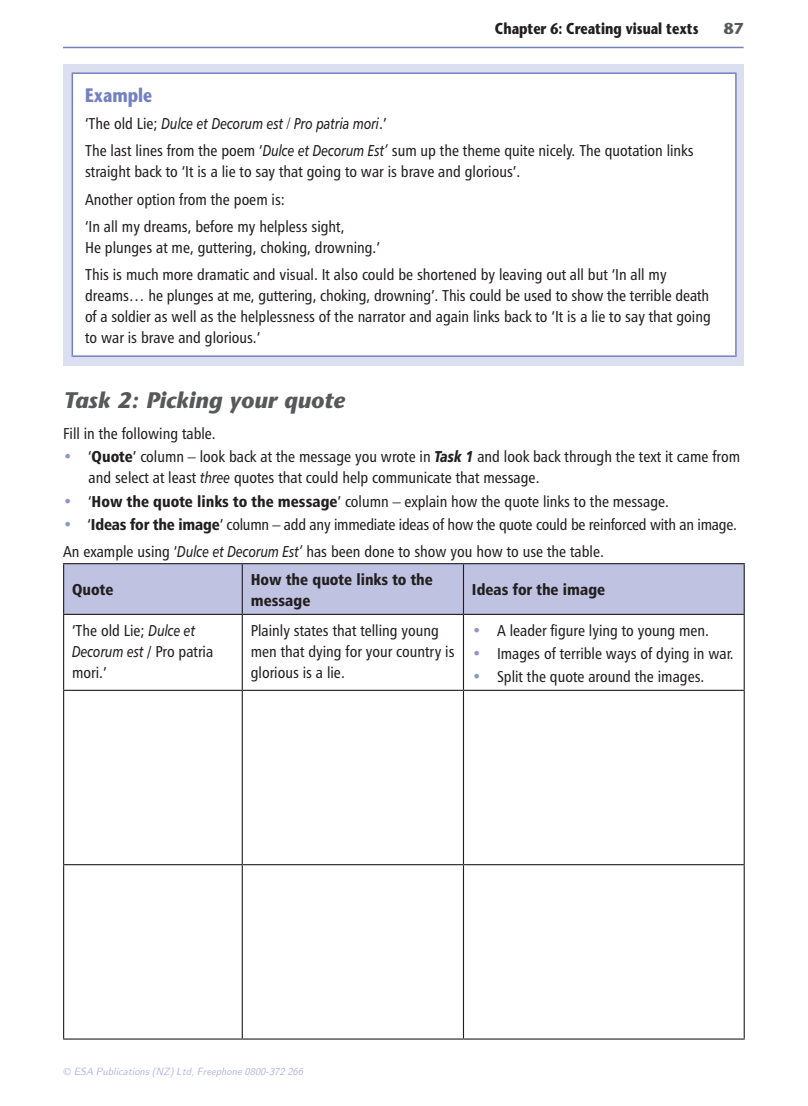
<style>
.page{position:relative;width:808px;height:1106px;background:#fff}
.page>*{position:absolute;margin:0;border:0;box-sizing:border-box;transform-origin:0 0}
.t1{font:italic 700 22.5px "Stone Sans";color:#57585a}
.t2{font:700 19.5px "Stone Sans";color:#7481bf;scale:.8 1}
.t3{font:15.75px/21px "Humanist 777 BT Roman Condensed B";color:#231f20}
.t4{font:15.75px "Humanist 777 BT Italic B";color:#231f20;scale:.8 1}
.t5{font:15.75px/21px "Humanist 777 BT Black Condensed B";color:#231f20}
.t6{font:700 15.75px "Stone Sans";color:#231f20;scale:.8 1}
.t7{font:700 15.75px "Stone Sans";color:#57585a}
.t8{font:italic 10.5px "Nova";color:#b1b6db}
.s1{font-family:"Humanist 777 BT Roman Condensed B"}
.s2{font-family:"Humanist 777 BT Italic B"}
.s3{color:#8c94c9}
.s4{font-family:"Humanist 777 BT Black Condensed B"}
.s5{font-family:"Humanist 777 BT Black Italic B"}
</style>
<div class="page">
<hr style="left:63px;top:47px;width:680px;height:1px;background:#7481bf">
<div style="left:63px;top:64px;width:680px;height:301px;background:#dcdff0"></div>
<div style="left:72px;top:73px;width:664px;height:283px;background:#fff"></div>
<hr style="left:72px;top:72px;width:664px;height:2px;background:#7481bf">
<hr style="left:72px;top:74px;width:1px;height:281px;background:#7481bf">
<hr style="left:735px;top:74px;width:1px;height:281px;background:#7481bf">
<hr style="left:72px;top:355px;width:664px;height:2px;background:#7481bf">
<div style="left:64px;top:564px;width:679px;height:50px;background:#bfc2e1"></div>
<hr style="left:242px;top:564px;width:1px;height:50px;background:#231f20">
<hr style="left:463px;top:564px;width:1px;height:50px;background:#231f20">
<hr style="left:242px;top:615px;width:1px;height:75px;background:#231f20">
<hr style="left:463px;top:615px;width:1px;height:75px;background:#231f20">
<hr style="left:63px;top:690px;width:179px;height:1px;background:#231f20">
<hr style="left:242px;top:690px;width:221px;height:1px;background:#231f20">
<hr style="left:242px;top:691px;width:1px;height:173px;background:#231f20">
<hr style="left:463px;top:690px;width:281px;height:1px;background:#231f20">
<hr style="left:463px;top:691px;width:1px;height:173px;background:#231f20">
<hr style="left:63px;top:864px;width:179px;height:1px;background:#231f20">
<hr style="left:242px;top:864px;width:221px;height:1px;background:#231f20">
<hr style="left:242px;top:865px;width:1px;height:173px;background:#231f20">
<hr style="left:463px;top:864px;width:281px;height:1px;background:#231f20">
<hr style="left:463px;top:865px;width:1px;height:173px;background:#231f20">
<hr style="left:63px;top:1038px;width:179px;height:1px;background:#231f20">
<hr style="left:242px;top:1038px;width:221px;height:1px;background:#231f20">
<hr style="left:463px;top:1038px;width:281px;height:1px;background:#231f20">
<hr style="left:63px;top:615px;width:1px;height:75px;background:#231f20">
<hr style="left:743px;top:615px;width:1px;height:75px;background:#231f20">
<hr style="left:63px;top:691px;width:1px;height:173px;background:#231f20">
<hr style="left:743px;top:691px;width:1px;height:173px;background:#231f20">
<hr style="left:63px;top:865px;width:1px;height:173px;background:#231f20">
<hr style="left:743px;top:865px;width:1px;height:173px;background:#231f20">
<hr style="left:63px;top:563px;width:179px;height:1px;background:#231f20">
<hr style="left:63px;top:564px;width:1px;height:50px;background:#231f20">
<hr style="left:242px;top:563px;width:221px;height:1px;background:#231f20">
<hr style="left:463px;top:563px;width:281px;height:1px;background:#231f20">
<hr style="left:743px;top:564px;width:1px;height:50px;background:#231f20">
<hr style="left:63px;top:614px;width:179px;height:1px;background:#231f20">
<hr style="left:242px;top:614px;width:221px;height:1px;background:#231f20">
<hr style="left:463px;top:614px;width:281px;height:1px;background:#231f20">
<p class="t6" style="left:495px;top:19px;width:256px">Chapter 6: Creating visual texts</p>
<p class="t7" style="left:724px;top:19px;width:21px">87</p>
<p class="t2" style="left:85px;top:82px;width:85px">Example</p>
<p class="t4" style="left:85px;top:114px;width:378px"><span class="s1">‘The old Lie;</span> Dulce et Decorum est / Pro patria mori<span class="s1">.’</span></p>
<p class="t3" style="left:85px;top:140px;width:610px">The last lines from the poem ‘<span class="s2">Dulce et Decorum Est’</span> sum up the theme quite nicely. The quotation links straight back to ‘It is a lie to say that going to war is brave and glorious’.</p>
<p class="t3" style="left:85px;top:185px;width:261px;line-height:27.3px">Another option from the poem is:<br>‘In all my dreams, before my helpless sight,</p>
<p class="t3" style="left:85px;top:234px;width:583px;line-height:27.3px">He plunges at me, guttering, choking, drowning.’<br>This is much more dramatic and visual. It also could be shortened by leaving out all but ‘In all my</p>
<p class="t3" style="left:85px;top:285px;width:627px;text-align:justify">dreams… he plunges at me, guttering, choking, drowning’. This could be used to show the terrible death of a soldier as well as the helplessness of the narrator and again links back to ‘It is a lie to say that going to war is brave and glorious.’</p>
<h1 class="t1" style="left:63px;top:386px;width:283px">Task 2: Picking your quote</h1>
<p class="t3" style="left:63px;top:423px;width:154px">Fill in the following table.</p>
<p class="t3" style="left:89px;top:446px;width:653px;text-indent:-26px"><span class="s3">•</span> ‘<span class="s4">Quote</span>’ column – look back at the message you wrote in <span class="s5">Task 1</span> and look back through the text it came from and select at least <span class="s2">three</span> quotes that could help communicate that message.</p>
<p class="t3" style="left:63px;top:490px;width:607px"><span class="s3">•</span> ‘<span class="s4">How the quote links to the message</span>’ column – explain how the quote links to the message.</p>
<p class="t3" style="left:63px;top:510px;width:675px;line-height:27.5px"><span class="s3">•</span> ‘<span class="s4">Ideas for the image</span>’ column – add any immediate ideas of how the quote could be reinforced with an image.<br>An example using ‘<span class="s2">Dulce et Decorum Est’</span> has been done to show you how to use the table.</p>
<p class="t5" style="left:72px;top:579px;width:43px">Quote</p>
<p class="t5" style="left:251px;top:568px;width:184px">How the quote links to the message</p>
<p class="t5" style="left:472px;top:579px;width:135px">Ideas for the image</p>
<p class="t3" style="left:72px;top:619px;width:125px">‘The old Lie; <span class="s2">Dulce et</span></p>
<p class="t4" style="left:72px;top:641px;width:178px">Decorum est <span class="s1">/ Pro patria</span></p>
<p class="t3" style="left:72px;top:661px;width:36px">mori.’</p>
<p class="t3" style="left:251px;top:619px;width:205px">Plainly states that telling young men that dying for your country is glorious is a lie.</p>
<p class="t3" style="left:472px;top:619px;width:238px"><span class="s3">•</span> A leader figure lying to young men.</p>
<p class="t3" style="left:472px;top:642px;width:263px"><span class="s3">•</span> Images of terrible ways of dying in war.</p>
<p class="t3" style="left:472px;top:665px;width:234px"><span class="s3">•</span> Split the quote around the images.</p>
<p class="t8" style="left:74px;top:1065px;width:231px">ESA Publications (NZ) Ltd, Freephone 0800-372 266</p>
</div>
